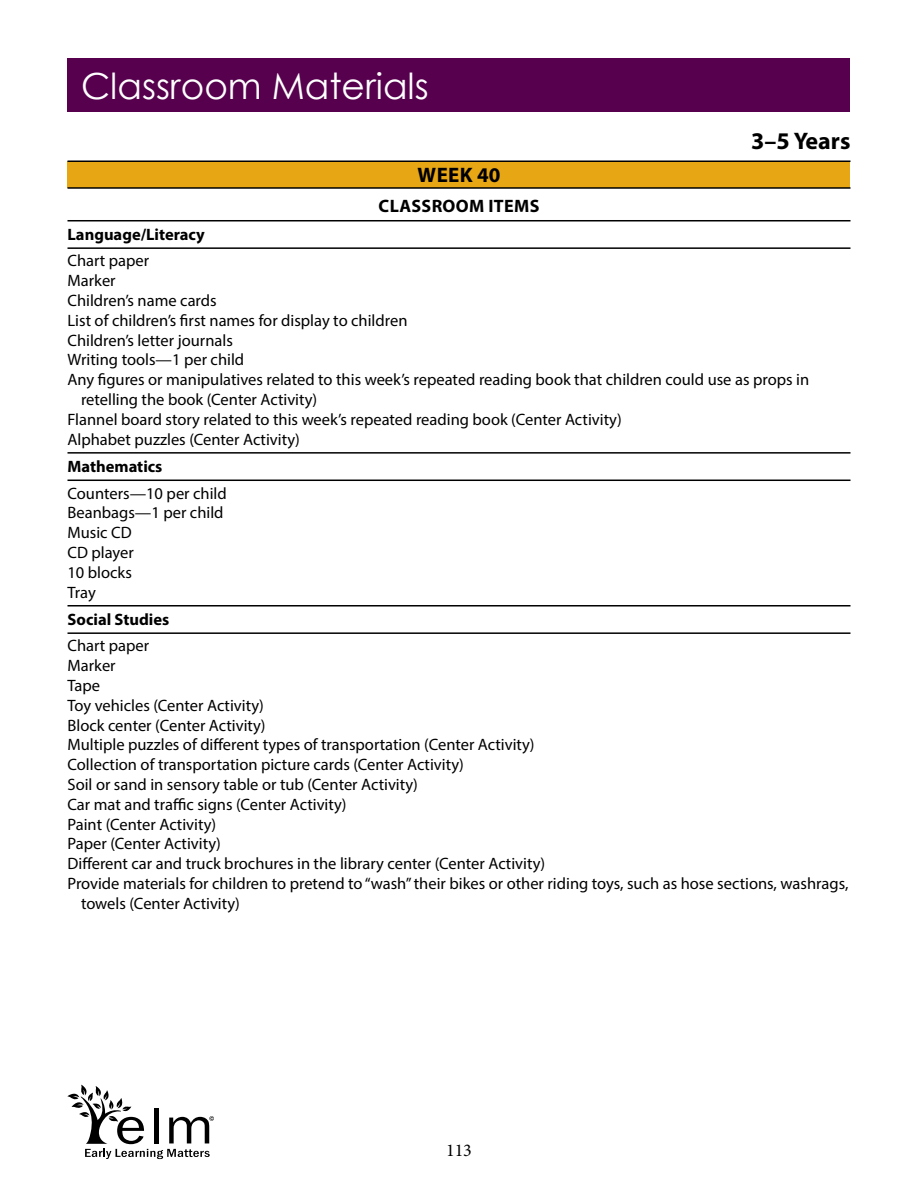
<style>
.page{position:relative;width:918px;height:1188px;background:#fff}
.page>*{position:absolute;margin:0;border:0;box-sizing:border-box;transform-origin:0 0}
.t1{font:36px "Century Gothic";color:#fff}
.t2{font:700 24px "Myriad Pro";color:#000}
.PS_Materials_Week_Centered{font:700 21px "Myriad Pro";letter-spacing:.02em;color:#000}
.PS_Materials_Centered_Subhead_Class_Item{font:700 18px "Myriad Pro";letter-spacing:.02em;color:#000}
.t3{font:18px "Minion Pro";color:#000}
.PS_Materials_List_Items{font:16.5px/19.8px "Myriad Pro";color:#000}
.PS_Materials_Domain_Subhead{font:700 16.5px "Myriad Pro";color:#000}
</style>
<div class="page">
<svg style="left:68px;top:1085px;width:146px;height:74px"></svg>
<div style="left:68px;top:58px;width:782px;height:54px;background:#56004e"></div>
<div style="left:68px;top:161px;width:782px;height:27px;background:#e7a614"></div>
<hr style="left:68px;top:161px;width:782px;height:1px;background:#000">
<hr style="left:68px;top:187px;width:782px;height:2px;background:#000">
<hr style="left:68px;top:220px;width:782px;height:1px;background:#000">
<hr style="left:68px;top:247px;width:782px;height:2px;background:#000">
<hr style="left:68px;top:452px;width:782px;height:2px;background:#000">
<hr style="left:68px;top:480px;width:782px;height:1px;background:#000">
<hr style="left:68px;top:605px;width:782px;height:2px;background:#000">
<hr style="left:68px;top:632px;width:782px;height:2px;background:#000">
<h1 class="t1" style="left:81px;top:61px;width:349px">Classroom Materials</h1>
<h1 class="PS_Materials_Week_Centered" style="left:418px;top:161px;width:84px">WEEK 40</h1>
<h1 class="PS_Materials_Centered_Subhead_Class_Item" style="left:379px;top:195px;width:162px">CLASSROOM ITEMS</h1>
<h2 class="t2" style="left:751px;top:125px;width:101px">3–5 Years</h2>
<h2 class="PS_Materials_Domain_Subhead" style="left:68px;top:224px;width:139px">Language/Literacy</h2>
<p class="PS_Materials_List_Items" style="left:68px;top:251px;width:83px">Chart paper</p>
<p class="PS_Materials_List_Items" style="left:68px;top:271px;width:50px">Marker</p>
<p class="PS_Materials_List_Items" style="left:68px;top:290px;width:151px">Children’s name cards</p>
<p class="PS_Materials_List_Items" style="left:68px;top:310px;width:341px">List of children’s first names for display to children</p>
<p class="PS_Materials_List_Items" style="left:68px;top:330px;width:167px">Children’s letter journals</p>
<p class="PS_Materials_List_Items" style="left:68px;top:350px;width:178px">Writing tools—1 per child</p>
<p class="PS_Materials_List_Items" style="left:81px;top:370px;width:730px;text-indent:-14px">Any figures or manipulatives related to this week’s repeated reading book that children could use as props in retelling the book (Center Activity)</p>
<p class="PS_Materials_List_Items" style="left:68px;top:409px;width:556px">Flannel board story related to this week’s repeated reading book (Center Activity)</p>
<p class="PS_Materials_List_Items" style="left:68px;top:429px;width:234px">Alphabet puzzles (Center Activity)</p>
<h2 class="PS_Materials_Domain_Subhead" style="left:68px;top:456px;width:96px">Mathematics</h2>
<p class="PS_Materials_List_Items" style="left:68px;top:483px;width:161px">Counters—10 per child</p>
<p class="PS_Materials_List_Items" style="left:68px;top:503px;width:158px">Beanbags—1 per child</p>
<p class="PS_Materials_List_Items" style="left:68px;top:522px;width:66px">Music CD</p>
<p class="PS_Materials_List_Items" style="left:68px;top:542px;width:68px">CD player</p>
<p class="PS_Materials_List_Items" style="left:68px;top:562px;width:66px">10 blocks</p>
<p class="PS_Materials_List_Items" style="left:68px;top:582px;width:30px">Tray</p>
<h2 class="PS_Materials_Domain_Subhead" style="left:68px;top:609px;width:103px">Social Studies</h2>
<p class="PS_Materials_List_Items" style="left:68px;top:636px;width:83px">Chart paper</p>
<p class="PS_Materials_List_Items" style="left:68px;top:656px;width:50px">Marker</p>
<p class="PS_Materials_List_Items" style="left:68px;top:675px;width:34px">Tape</p>
<p class="PS_Materials_List_Items" style="left:68px;top:695px;width:198px">Toy vehicles (Center Activity)</p>
<p class="PS_Materials_List_Items" style="left:68px;top:715px;width:200px">Block center (Center Activity)</p>
<p class="PS_Materials_List_Items" style="left:68px;top:735px;width:469px">Multiple puzzles of different types of transportation (Center Activity)</p>
<p class="PS_Materials_List_Items" style="left:68px;top:755px;width:398px">Collection of transportation picture cards (Center Activity)</p>
<p class="PS_Materials_List_Items" style="left:68px;top:774px;width:352px">Soil or sand in sensory table or tub (Center Activity)</p>
<p class="PS_Materials_List_Items" style="left:68px;top:794px;width:281px">Car mat and traffic signs (Center Activity)</p>
<p class="PS_Materials_List_Items" style="left:68px;top:814px;width:150px">Paint (Center Activity)</p>
<p class="PS_Materials_List_Items" style="left:68px;top:834px;width:155px">Paper (Center Activity)</p>
<p class="PS_Materials_List_Items" style="left:68px;top:854px;width:479px">Different car and truck brochures in the library center (Center Activity)</p>
<p class="PS_Materials_List_Items" style="left:81px;top:873px;width:769px;text-indent:-14px">Provide materials for children to pretend to “wash” their bikes or other riding toys, such as hose sections, washrags, towels (Center Activity)</p>
<p class="t3" style="left:446px;top:1139px;width:27px">113</p>
</div>
